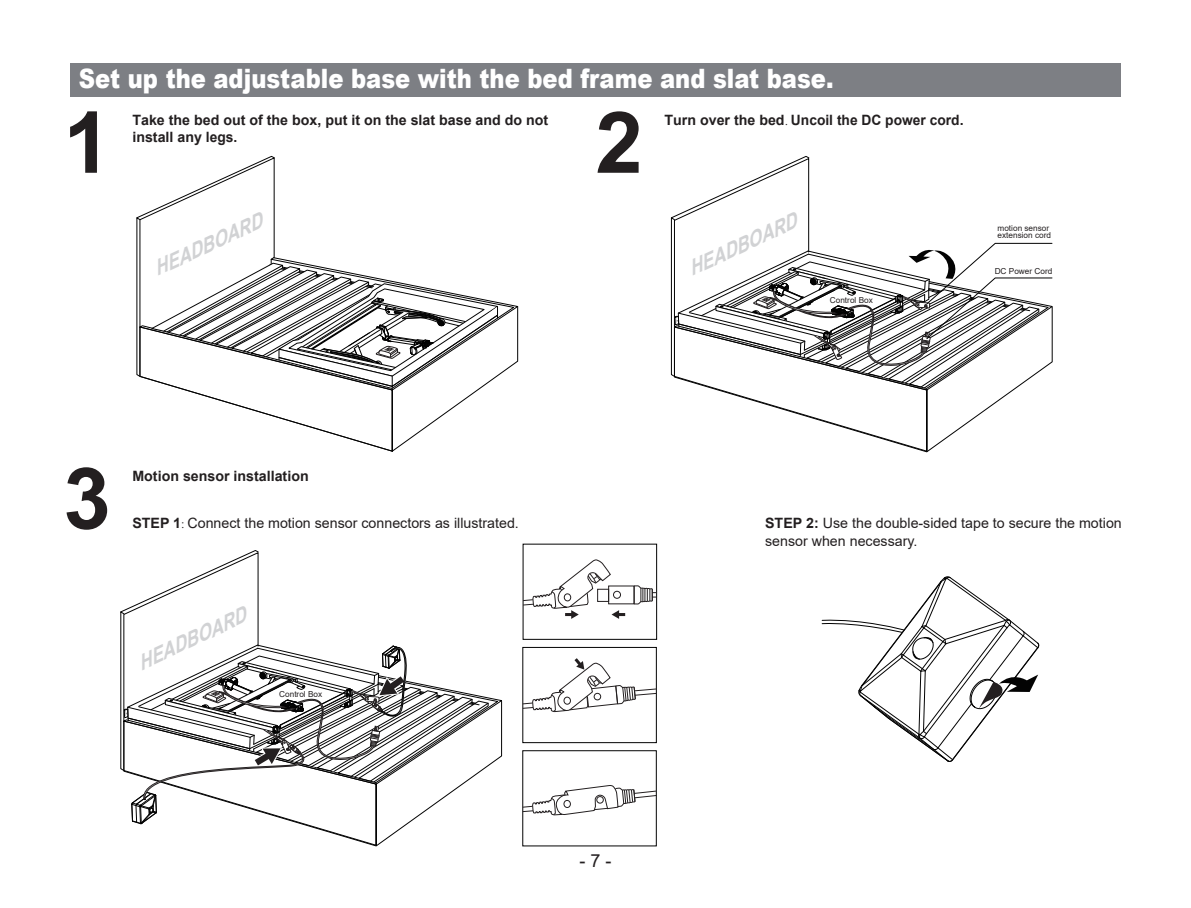
<style>
.page{position:relative;width:1191px;height:908px;background:#fff}
.page>*{position:absolute;margin:0;border:0;box-sizing:border-box;transform-origin:0 0}
.t1{font:700 85.4px "Arial";color:#231f20}
.t2{font:900 26.6px "Arial";color:#fff;scale:.85 1}
.t3{font:italic 700 20.8px "Arial";color:#d1d2d4;scale:.87 1}
.t4{font:18px "Arial";color:#231f20}
.t5{font:700 14.2px/17px "Arial";color:#231f20}
.t6{font:14.2px/17.8px "Arial";color:#231f20}
.t7{font:8.2px/7.4px "Arial";color:#231f20}
.s1{font-family:"Adobe Song Std";font-weight:300}
.s2{font-weight:700}
</style>
<div class="page">
<div style="left:70px;top:64px;width:1050px;height:33px;background:#7d7f84"></div>
<svg style="left:522px;top:558px;width:103px;height:60px"></svg>
<div style="left:597px;top:588px;width:12px;height:13px;border:1px solid #231f20"></div>
<svg style="left:633px;top:585px;width:23px;height:19px"></svg>
<div style="left:613px;top:590px;width:8px;height:8px;border:1px solid #231f20;border-radius:50%"></div>
<div style="left:522px;top:750px;width:134px;height:95px;border:1px solid #030303"></div>
<svg style="left:522px;top:784px;width:135px;height:31px"></svg>
<div style="left:596px;top:795px;width:8px;height:8px;border:1px solid #231f20;border-radius:50%"></div>
<div style="left:522px;top:646px;width:134px;height:96px;border:1px solid #030303"></div>
<svg style="left:522px;top:658px;width:135px;height:54px"></svg>
<svg style="left:136px;top:156px;width:363px;height:295px"></svg>
<svg style="left:821px;top:576px;width:218px;height:186px"></svg>
<svg style="left:670px;top:156px;width:382px;height:295px"></svg>
<svg style="left:120px;top:550px;width:370px;height:294px"></svg>
<h2 class="t2" style="left:79px;top:59px;width:889px">Set up the adjustable base with the bed frame and slat base.</h2>
<h1 class="t1" style="left:63px;top:82px;width:49px">1</h1>
<p class="t5" style="left:132px;top:112px;width:417px">Take the bed out of the box, put it on the slat base and do not install any legs.</p>
<h1 class="t1" style="left:595px;top:82px;width:49px">2</h1>
<p class="t5" style="left:664px;top:112px;width:301px">Turn over the bed<span class="s1">.</span> Uncoil the DC power cord.</p>
<h3 class="t3" style="left:682px;top:256px;width:136px;rotate:-25deg">HEADBOARD</h3>
<p class="t7" style="left:830px;top:296px;width:45px">Control Box</p>
<h3 class="t3" style="left:148px;top:256px;width:136px;rotate:-25deg">HEADBOARD</h3>
<p class="t7" style="left:997px;top:224px;width:55px">motion sensor extension cord</p>
<p class="t7" style="left:994px;top:267px;width:59px">DC Power Cord</p>
<h1 class="t1" style="left:63px;top:438px;width:49px">3</h1>
<p class="t5" style="left:132px;top:467px;width:178px">Motion sensor installation</p>
<p class="t6" style="left:132px;top:514px;width:388px"><span class="s2">STEP 1</span><span class="s1">:</span> Connect the motion sensor connectors as illustrated.</p>
<h3 class="t3" style="left:132px;top:650px;width:136px;rotate:-25deg">HEADBOARD</h3>
<p class="t7" style="left:279px;top:690px;width:45px">Control Box</p>
<p class="t4" style="left:579px;top:847px;width:34px">- 7 -</p>
<p class="t6" style="left:765px;top:513px;width:358px"><span class="s2">STEP 2:</span> Use the double-sided tape to secure the motion sensor when necessary.</p>
</div>
